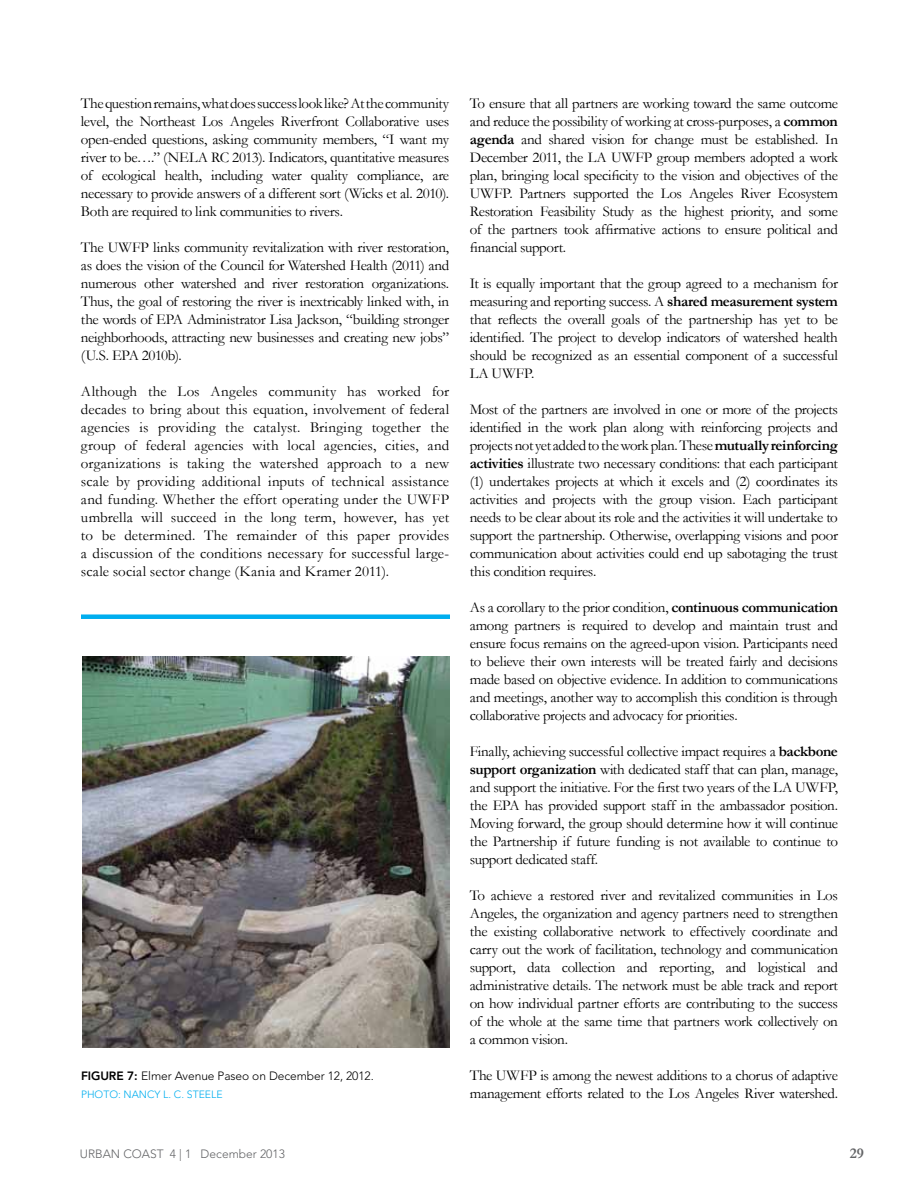
<style>
.page{position:relative;width:918px;height:1188px;background:#fff}
.page>*{position:absolute;margin:0;border:0;box-sizing:border-box;transform-origin:0 0}
.t1{font:15px/18px "Garamond";letter-spacing:-.02em;color:#000;text-align:justify}
.t2{font:700 15px "Garamond";color:#636466}
.t3{font:300 12px "Avenir";letter-spacing:-.005em;color:#000}
.t4{font:300 12px "Avenir";color:#636466}
.t5{font:300 10.5px "Avenir";color:#00aeef}
.s1{font-weight:800}
.s2{font-weight:700}
</style>
<div class="page">
<img style="left:82px;top:657px;width:368px;height:391px">
<div style="left:81px;top:614px;width:369px;height:5px;background:#00aeef"></div>
<p class="t1" style="left:81px;top:94px;width:370px">The question remains, what does success look like? At the community level, the Northeast Los Angeles Riverfront Collaborative uses open-ended questions, asking community members, “I want my river to be….” (NELA RC 2013). Indicators, quantitative measures of ecological health, including water quality compliance, are necessary to provide answers of a different sort (Wicks et al. 2010).<br>Both are required to link communities to rivers.</p>
<p class="t1" style="left:81px;top:238px;width:370px">The UWFP links community revitalization with river restoration, as does the vision of the Council for Watershed Health (2011) and numerous other watershed and river restoration organizations.<br>Thus, the goal of restoring the river is inextricably linked with, in the words of EPA Administrator Lisa Jackson, “building stronger neighborhoods, attracting new businesses and creating new jobs” (U.S. EPA 2010b).</p>
<p class="t1" style="left:81px;top:382px;width:370px">Although the Los Angeles community has worked for decades to bring about this equation, involvement of federal agencies is providing the catalyst. Bringing together the group of federal agencies with local agencies, cities, and organizations is taking the watershed approach to a new scale by providing additional inputs of technical assistance and funding. Whether the effort operating under the UWFP umbrella will succeed in the long term, however, has yet to be determined. The remainder of this paper provides a discussion of the conditions necessary for successful large&shy;scale social sector change (Kania and Kramer 2011).</p>
<p class="t3" style="left:81px;top:1069px;width:294px"><span class="s1">FIGURE 7:</span> Elmer Avenue Paseo on December 12, 2012.</p>
<p class="t5" style="left:81px;top:1088px;width:23px">Photo</p>
<p class="t5" style="left:118px;top:1088px;width:23px">: Nanc</p>
<p class="t5" style="left:155px;top:1088px;width:70px">y L. C. Steele</p>
<p class="t1" style="left:470px;top:94px;width:370px">To ensure that all partners are working toward the same outcome and reduce the possibility of working at cross-purposes, a <span class="s2">common agenda</span> and shared vision for change must be established. In December 2011, the LA UWFP group members adopted a work plan, bringing local specificity to the vision and objectives of the UWFP. Partners supported the Los Angeles River Ecosystem Restoration Feasibility Study as the highest priority, and some of the partners took affirmative actions to ensure political and financial support.</p>
<p class="t1" style="left:470px;top:274px;width:370px">It is equally important that the group agreed to a mechanism for measuring and reporting success. A <span class="s2">shared measurement system </span>that reflects the overall goals of the partnership has yet to be identified. The project to develop indicators of watershed health should be recognized as an essential component of a successful LA UWFP.</p>
<p class="t1" style="left:470px;top:400px;width:370px">Most of the partners are involved in one or more of the projects identified in the work plan along with reinforcing projects and projects not yet added to the work plan. These <span class="s2">mutuallyreinforcing activities</span> illustrate two necessary conditions: that each participant (1) undertakes projects at which it excels and (2) coordinates its activities and projects with the group vision. Each participant needs to be clear about its role and the activities it will undertake to support the partnership. Otherwise, overlapping visions and poor communication about activities could end up sabotaging the trust this condition requires.</p>
<p class="t1" style="left:470px;top:598px;width:370px">As a corollary to the prior condition, <span class="s2">continuous communication </span>among partners is required to develop and maintain trust and ensure focus remains on the agreed-upon vision. Participants need to believe their own interests will be treated fairly and decisions made based on objective evidence. In addition to communications and meetings, another way to accomplish this condition is through collaborative projects and advocacy for priorities.</p>
<p class="t1" style="left:470px;top:742px;width:370px">Finally, achieving successful collective impact requires a <span class="s2">backbone support organization</span> with dedicated staff that can plan, manage, and support the initiative. For the first two years of the LA UWFP, the EPA has provided support staff in the ambassador position.<br>Moving forward, the group should determine how it will continue the Partnership if future funding is not available to continue to support dedicated staff.</p>
<p class="t1" style="left:470px;top:886px;width:370px">To achieve a restored river and revitalized communities in Los Angeles, the organization and agency partners need to strengthen the existing collaborative network to effectively coordinate and carry out the work of facilitation, technology and communication support, data collection and reporting, and logistical and administrative details. The network must be able track and report on how individual partner efforts are contributing to the success of the whole at the same time that partners work collectively on a common vision.</p>
<p class="t1" style="left:470px;top:1066px;width:370px">The UWFP is among the newest additions to a chorus of adaptive management efforts related to the Los Angeles River watershed.</p>
<p class="t4" style="left:80px;top:1146px;width:207px">URBAN COAST 4 | 1 December 2013</p>
<p class="t2" style="left:850px;top:1144px;width:16px">29</p>
</div>
